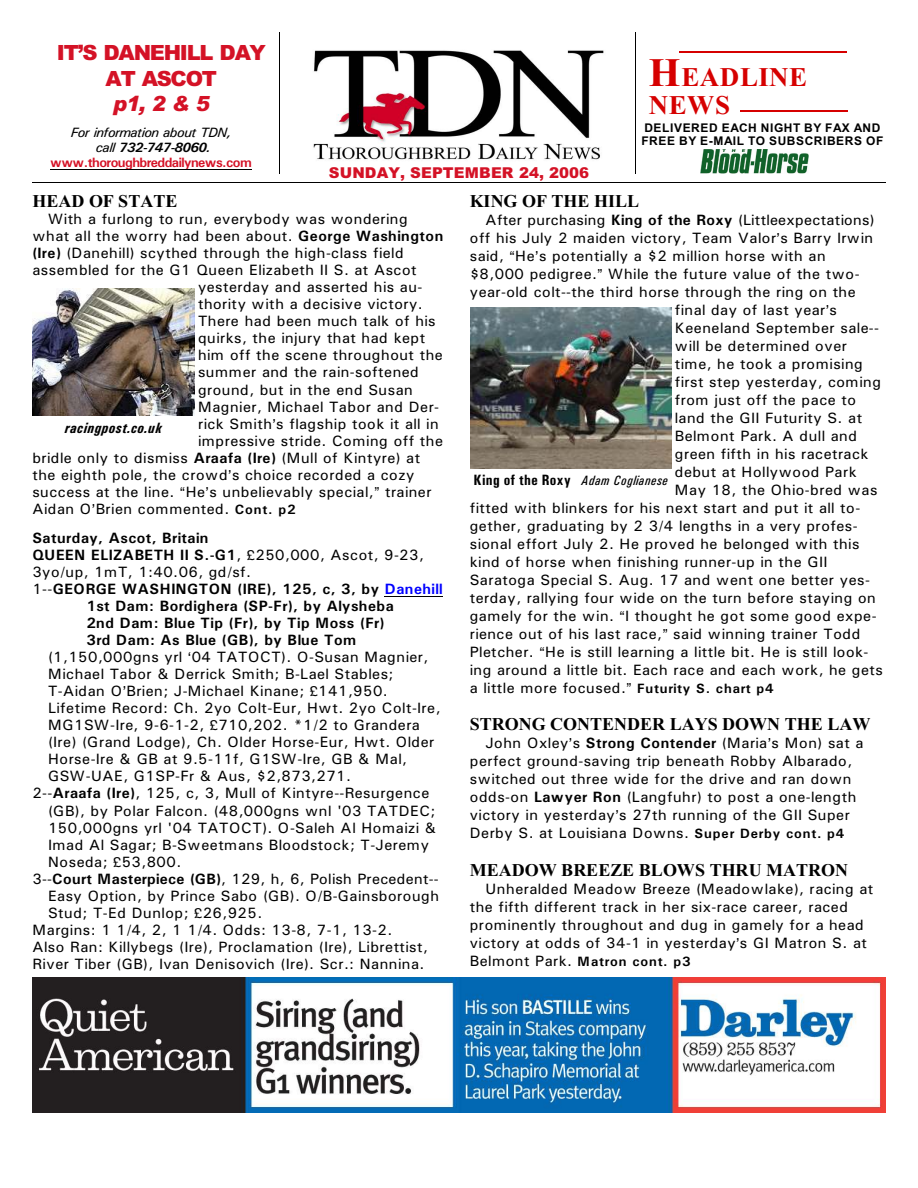
<style>
.page{position:relative;width:918px;height:1188px;background:#fff}
.page>*{position:absolute;margin:0;border:0;box-sizing:border-box;transform-origin:0 0}
.t1{font:700 27px/27.3px "Times New Roman";letter-spacing:.02em;color:#d60000}
.t2{font:900 21px/25.2px "Arial";letter-spacing:-.06em;color:#d41226;text-align:center}
.t3{font:italic 900 21px "Arial";color:#d41226}
.t4{font:700 18px "Times New Roman";color:#000}
.t5{font:15px/18px "Univers";letter-spacing:.03em;color:#000}
.t6{font:700 15px "Univers";letter-spacing:.035em;color:#000}
.t7{font:900 15px "Arial";letter-spacing:.01em;color:#d41226}
.t8{font:italic 700 15px "Univers Condensed";letter-spacing:.025em;color:#000}
.t9{font:700 13.5px/15px "Univers";letter-spacing:-.04em;color:#d41226;text-align:center}
.t10{font:italic 13.5px "Univers Condensed";letter-spacing:.045em;color:#000}
.t11{font:700 13.5px "Univers";letter-spacing:.065em;color:#000}
.t12{font:700 12px/12.8px "Arial";letter-spacing:.045em;color:#000}
.s1{font-weight:400;font-style:italic;color:#000}
.s2{font-style:italic;color:#000}
.s3{font-size:40.5px}
.s4{font-weight:700}
.s5{font-weight:700;font-size:13.5px}
.s6{font-weight:400}
.s7{color:#00f}
.s8{font-weight:400;font-size:15px}
.s9{font-weight:700;font-style:normal;font-size:15px}
</style>
<div class="page">
<hr style="left:50px;top:170px;width:201px;height:1px;background:#000">
<img style="left:313px;top:50px;width:291px;height:110px">
<img style="left:700px;top:150px;width:109px;height:24px">
<hr style="left:280px;top:32px;width:1px;height:142px;background:#000">
<hr style="left:635px;top:32px;width:1px;height:142px;background:#000">
<hr style="left:32px;top:183px;width:853px;height:1px;background:#000">
<img style="left:470px;top:308px;width:202px;height:160px">
<hr style="left:385px;top:596px;width:58px;height:1px;background:#000">
<hr style="left:680px;top:51px;width:167px;height:1px;background:#d60000">
<hr style="left:740px;top:111px;width:108px;height:1px;background:#d60000">
<img style="left:32px;top:977px;width:854px;height:135px">
<hr style="left:686px;top:1076px;width:149px;height:1px;background:#fff">
<img style="left:33px;top:289px;width:162px;height:127px">
<h2 class="t2" style="left:57px;top:43px;width:211px">IT’S DANEHILL DAY<br>AT ASCOT</h2>
<h2 class="t3" style="left:113px;top:95px;width:98px">p1, 2 &amp; 5</h2>
<p class="t9" style="left:50px;top:126px;width:203px"><span class="s1">For information about TDN,<br>call</span> <span class="s2">732-747-8060. </span>www.thoroughbreddailynews.com</p>
<p class="t7" style="left:329px;top:168px;width:262px">SUNDAY, SEPTEMBER 24, 2006</p>
<h1 class="t1" style="left:649px;top:66px;width:160px"><span class="s3">H</span>EADLINE<br>NEWS</h1>
<p class="t12" style="left:641px;top:123px;width:244px">DELIVERED EACH NIGHT BY FAX AND<br>FREE BY E-MAIL TO SUBSCRIBERS OF</p>
<p class="t4" style="left:32px;top:195px;width:147px">HEAD OF STATE</p>
<p class="t5" style="left:48px;top:211px;width:361px">With a furlong to run, everybody was wondering</p>
<p class="t5" style="left:32px;top:228px;width:412px">what all the worry had been about. <span class="s4">George Washington</span></p>
<p class="t5" style="left:32px;top:245px;width:373px"><span class="s4">(Ire)</span> (Danehill) scythed through the high-class field</p>
<p class="t5" style="left:32px;top:262px;width:386px">assembled for the G1 Queen Elizabeth II S. at Ascot</p>
<p class="t5" style="left:198px;top:279px;width:226px">yesterday and asserted his au-</p>
<p class="t5" style="left:198px;top:296px;width:226px">thority with a decisive victory.</p>
<p class="t5" style="left:198px;top:313px;width:239px">There had been much talk of his</p>
<p class="t5" style="left:198px;top:330px;width:229px">quirks, the injury that had kept</p>
<p class="t5" style="left:198px;top:348px;width:246px">him off the scene throughout the</p>
<p class="t5" style="left:198px;top:365px;width:222px">summer and the rain-softened</p>
<p class="t5" style="left:198px;top:382px;width:216px">ground, but in the end Susan</p>
<p class="t5" style="left:198px;top:399px;width:243px">Magnier, Michael Tabor and Der-</p>
<p class="t5" style="left:198px;top:416px;width:242px">rick Smith s flagship took it all in</p>
<p class="t5" style="left:198px;top:433px;width:247px">impressive stride. Coming off the</p>
<p class="t5" style="left:32px;top:450px;width:389px">bridle only to dismiss <span class="s4">Araafa (Ire)</span> (Mull of Kintyre) at</p>
<p class="t5" style="left:32px;top:467px;width:383px">the eighth pole, the crowd s choice recorded a cozy</p>
<p class="t5" style="left:32px;top:484px;width:401px">success at the line. He s unbelievably special, trainer</p>
<p class="t5" style="left:32px;top:501px;width:265px">Aidan O Brien commented. <span class="s5">Cont. p2</span></p>
<p class="t6" style="left:32px;top:532px;width:177px">Saturday, Ascot, Britain</p>
<p class="t6" style="left:32px;top:549px;width:393px">QUEEN ELIZABETH II S.-G1<span class="s6">, 250,000, Ascot, 9-23,</span></p>
<p class="t5" style="left:32px;top:564px;width:220px">3yo/up, 1mT, 1:40.06, gd/sf.</p>
<p class="t6" style="left:32px;top:583px;width:412px"><span class="s6">1--</span>GEORGE WASHINGTON (IRE), 125, c, 3, by <span class="s7">Danehill</span></p>
<p class="t6" style="left:86px;top:600px;width:309px">1st Dam: Bordighera (SP-Fr), by Alysheba</p>
<p class="t6" style="left:86px;top:617px;width:300px">2nd Dam: Blue Tip (Fr), by Tip Moss (Fr)</p>
<p class="t6" style="left:86px;top:634px;width:271px">3rd Dam: As Blue (GB), by Blue Tom</p>
<p class="t5" style="left:48px;top:649px;width:382px">(1,150,000gns yrl 04 TATOCT). O-Susan Magnier,</p>
<p class="t5" style="left:48px;top:666px;width:347px">Michael Tabor &amp; Derrick Smith; B-Lael Stables;</p>
<p class="t5" style="left:48px;top:683px;width:341px">T-Aidan O Brien; J-Michael Kinane; 141,950.</p>
<p class="t5" style="left:48px;top:700px;width:394px">Lifetime Record: Ch. 2yo Colt-Eur, Hwt. 2yo Colt-Ire,</p>
<p class="t5" style="left:48px;top:717px;width:373px">MG1SW-Ire, 9-6-1-2, 710,202. *1/2 to Grandera</p>
<p class="t5" style="left:48px;top:734px;width:388px">(Ire) (Grand Lodge), Ch. Older Horse-Eur, Hwt. Older</p>
<p class="t5" style="left:48px;top:751px;width:361px">Horse-Ire &amp; GB at 9.5-11f, G1SW-Ire, GB &amp; Mal,</p>
<p class="t5" style="left:48px;top:769px;width:305px">GSW-UAE, G1SP-Fr &amp; Aus, $2,873,271.</p>
<p class="t5" style="left:32px;top:786px;width:399px">2--<span class="s4">Araafa (Ire)</span>, 125, c, 3, Mull of Kintyre--Resurgence</p>
<p class="t5" style="left:48px;top:803px;width:389px">(GB), by Polar Falcon. (48,000gns wnl '03 TATDEC;</p>
<p class="t5" style="left:48px;top:820px;width:389px">150,000gns yrl '04 TATOCT). O-Saleh Al Homaizi &amp;</p>
<p class="t5" style="left:48px;top:837px;width:383px">Imad Al Sagar; B-Sweetmans Bloodstock; T-Jeremy</p>
<p class="t5" style="left:48px;top:854px;width:135px">Noseda; 53,800.</p>
<p class="t5" style="left:32px;top:871px;width:408px">3--<span class="s4">Court Masterpiece (GB)</span>, 129, h, 6, Polish Precedent--</p>
<p class="t5" style="left:48px;top:888px;width:392px">Easy Option, by Prince Sabo (GB). O/B-Gainsborough</p>
<p class="t5" style="left:48px;top:905px;width:216px">Stud; T-Ed Dunlop; 26,925.</p>
<p class="t5" style="left:32px;top:922px;width:361px">Margins: 1 1/4, 2, 1 1/4. Odds: 13-8, 7-1, 13-2.</p>
<p class="t5" style="left:32px;top:940px;width:397px">Also Ran: Killybegs (Ire), Proclamation (Ire), Librettist,</p>
<p class="t5" style="left:32px;top:957px;width:394px">River Tiber (GB), Ivan Denisovich (Ire). Scr.: Nannina.</p>
<p class="t8" style="left:65px;top:423px;width:99px">racingpost.co.uk</p>
<p class="t4" style="left:470px;top:195px;width:171px">KING OF THE HILL</p>
<p class="t5" style="left:485px;top:212px;width:391px">After purchasing <span class="s4">King of the Roxy</span> (Littleexpectations)</p>
<p class="t5" style="left:470px;top:230px;width:405px">off his July 2 maiden victory, Team Valor s Barry Irwin</p>
<p class="t5" style="left:470px;top:248px;width:357px">said, He s potentially a $2 million horse with an</p>
<p class="t5" style="left:470px;top:266px;width:392px">$8,000 pedigree. While the future value of the two-</p>
<p class="t5" style="left:470px;top:284px;width:388px">year-old colt--the third horse through the ring on the</p>
<p class="t5" style="left:675px;top:302px;width:164px">final day of last year s</p>
<p class="t5" style="left:675px;top:320px;width:206px">Keeneland September sale--</p>
<p class="t5" style="left:675px;top:338px;width:174px">will be determined over</p>
<p class="t5" style="left:675px;top:356px;width:190px">time, he took a promising</p>
<p class="t5" style="left:675px;top:374px;width:208px">first step yesterday, coming</p>
<p class="t5" style="left:675px;top:392px;width:183px">from just off the pace to</p>
<p class="t5" style="left:675px;top:410px;width:189px">land the GII Futurity S. at</p>
<p class="t5" style="left:675px;top:428px;width:184px">Belmont Park. A dull and</p>
<p class="t5" style="left:675px;top:446px;width:195px">green fifth in his racetrack</p>
<p class="t5" style="left:675px;top:464px;width:183px">debut at Hollywood Park</p>
<p class="t5" style="left:675px;top:482px;width:204px">May 18, the Ohio-bred was</p>
<p class="t5" style="left:470px;top:500px;width:392px">fitted with blinkers for his next start and put it all to-</p>
<p class="t5" style="left:470px;top:518px;width:389px">gether, graduating by 2 3/4 lengths in a very profes-</p>
<p class="t5" style="left:470px;top:536px;width:391px">sional effort July 2. He proved he belonged with this</p>
<p class="t5" style="left:470px;top:554px;width:359px">kind of horse when finishing runner-up in the GII</p>
<p class="t5" style="left:470px;top:572px;width:402px">Saratoga Special S. Aug. 17 and went one better yes-</p>
<p class="t5" style="left:470px;top:590px;width:408px">terday, rallying four wide on the turn before staying on</p>
<p class="t5" style="left:470px;top:608px;width:408px">gamely for the win. I thought he got some good expe-</p>
<p class="t5" style="left:470px;top:626px;width:392px">rience out of his last race, said winning trainer Todd</p>
<p class="t5" style="left:470px;top:644px;width:400px">Pletcher. He is still learning a little bit. He is still look-</p>
<p class="t5" style="left:470px;top:662px;width:415px">ing around a little bit. Each race and each work, he gets</p>
<p class="t5" style="left:470px;top:680px;width:305px">a little more focused. <span class="s5">Futurity S. chart p4</span></p>
<p class="t4" style="left:470px;top:718px;width:402px">STRONG CONTENDER LAYS DOWN THE LAW</p>
<p class="t5" style="left:470px;top:736px;width:395px;text-indent:16px">John Oxley s <span class="s4">Strong Contender</span> (Maria s Mon) sat a perfect ground-saving trip beneath Robby Albarado, switched out three wide for the drive and ran down odds-on <span class="s4">Lawyer Ron</span> (Langfuhr) to post a one-length victory in yesterday s 27th running of the GII Super Derby S. at Louisiana Downs. <span class="s5">Super Derby cont. p4</span></p>
<p class="t4" style="left:470px;top:864px;width:380px">MEADOW BREEZE BLOWS THRU MATRON</p>
<p class="t5" style="left:470px;top:881px;width:405px;text-indent:16px">Unheralded Meadow Breeze (Meadowlake), racing at the fifth different track in her six-race career, raced prominently throughout and dug in gamely for a head victory at odds of 34-1 in yesterday s GI Matron S. at</p>
<p class="t11" style="left:470px;top:957px;width:222px"><span class="s8">Belmont Park.</span> Matron cont. p3</p>
<p class="t10" style="left:474px;top:476px;width:196px"><span class="s9">King of the Roxy</span> Adam Coglianese</p>
</div>
